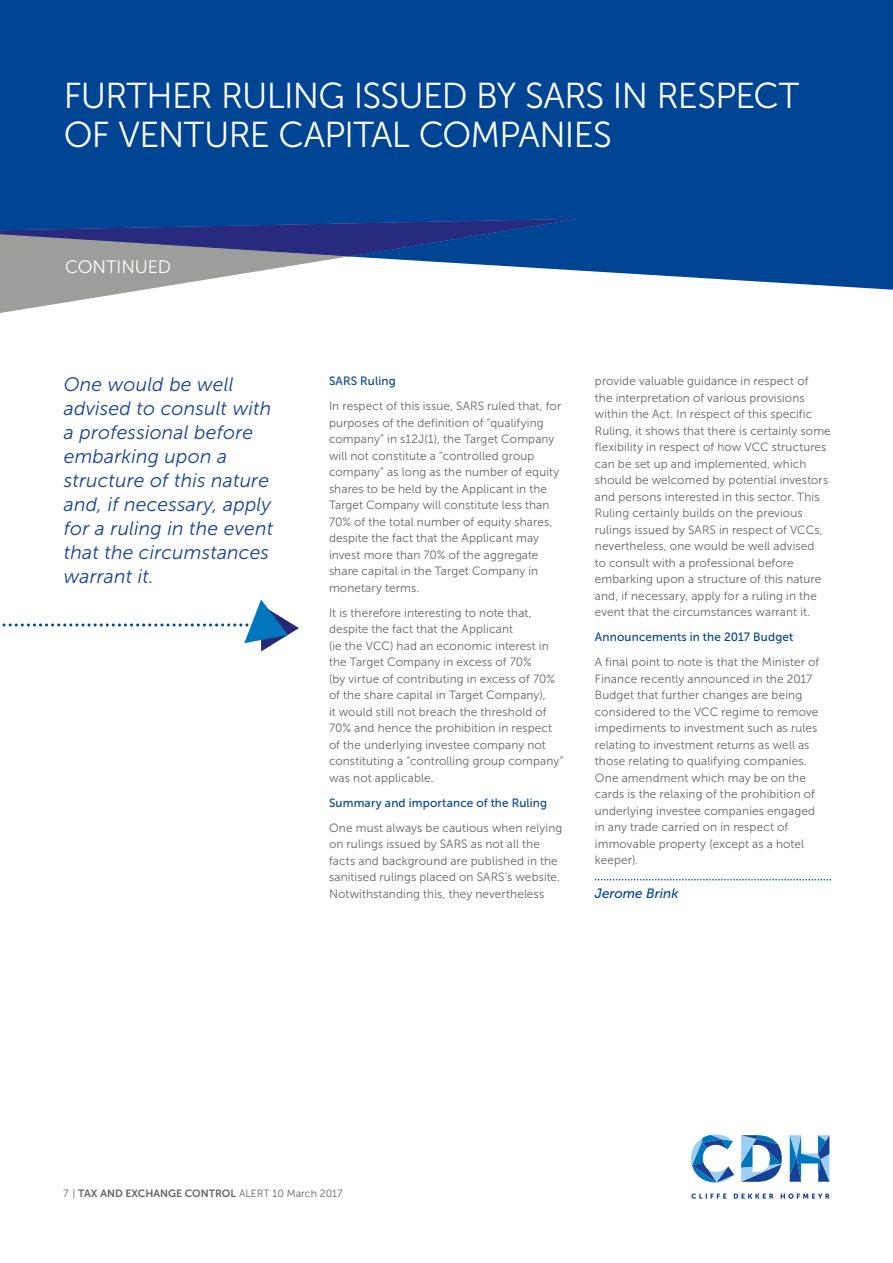
<style>
.page{position:relative;width:893px;height:1263px;background:#fff}
.page>*{position:absolute;margin:0;border:0;box-sizing:border-box;transform-origin:0 0}
.t1{font:36px/39px "Museo Sans 300";letter-spacing:-.02em;color:#fff}
.t2{font:italic 19.5px/24px "Museo Sans 300";letter-spacing:.01em;color:#164194}
.t3{font:18px "Museo Sans 300";letter-spacing:-.005em;color:#fff}
.t4{font:italic 13.5px "Museo Sans 500";color:#014593}
.t5{font:12px/16.5px "Museo Sans 300";letter-spacing:.01em;color:#646363}
.t6{font:12px "Museo Sans 500";letter-spacing:.015em;color:#014593}
.t7{font:10.5px "Museo Sans 700";color:#646363}
.s1{font-family:"Museo Sans 300"}
</style>
<div class="page">
<div style="left:0;top:0;width:892px;height:290px;background:#004593"></div>
<svg style="left:0;top:217px;width:576px;height:96px"></svg>
<svg style="left:691px;top:1194px;width:138px;height:5px"></svg>
<svg style="left:789px;top:1135px;width:40px;height:47px"></svg>
<svg style="left:691px;top:1134px;width:43px;height:48px"></svg>
<svg style="left:741px;top:1135px;width:40px;height:47px"></svg>
<svg style="left:2px;top:600px;width:297px;height:52px"></svg>
<svg style="left:595px;top:879px;width:236px;height:2px"></svg>
<h1 class="t1" style="left:64px;top:80px;width:737px">FURTHER RULING ISSUED BY SARS IN RESPECT<br>OF VENTURE CAPITAL COMPANIES</h1>
<h3 class="t3" style="left:65px;top:260px;width:107px">CONTINUED</h3>
<h2 class="t2" style="left:64px;top:374px;width:211px">One would be well advised to consult with a professional before embarking upon a structure of this nature and, if necessary, apply for a ruling in the event that the circumstances warrant it.</h2>
<p class="t6" style="left:329px;top:377px;width:68px">SARS Ruling</p>
<p class="t5" style="left:329px;top:399px;width:234px">In respect of this issue, SARS ruled that, for purposes of the definition of “qualifying company” in s12J(1), the Target Company will not constitute a “controlled group company” as long as the number of equity shares to be held by the Applicant in the Target Company will constitute less than 70% of the total number of equity shares, despite the fact that the Applicant may invest more than 70% of the aggregate share capital in the Target Company in monetary terms.</p>
<p class="t5" style="left:329px;top:606px;width:236px">It is therefore interesting to note that, despite the fact that the Applicant<br>(ie the VCC) had an economic interest in the Target Company in excess of 70%<br>(by virtue of contributing in excess of 70% of the share capital in Target Company),<br>it would still not breach the threshold of 70% and hence the prohibition in respect of the underlying investee company not constituting a “controlling group company” was not applicable.</p>
<p class="t6" style="left:329px;top:798px;width:220px">Summary and importance of the Ruling</p>
<p class="t5" style="left:329px;top:821px;width:235px">One must always be cautious when relying on rulings issued by SARS as not all the facts and background are published in the sanitised rulings placed on SARS’s website.<br>Notwithstanding this, they nevertheless</p>
<p class="t5" style="left:595px;top:374px;width:237px">provide valuable guidance in respect of<br>the interpretation of various provisions within the Act. In respect of this specific Ruling, it shows that there is certainly some flexibility in respect of how VCC structures can be set up and implemented, which should be welcomed by potential investors and persons interested in this sector. This Ruling certainly builds on the previous rulings issued by SARS in respect of VCCs, nevertheless, one would be well advised<br>to consult with a professional before embarking upon a structure of this nature and, if necessary, apply for a ruling in the event that the circumstances warrant it.</p>
<p class="t6" style="left:595px;top:633px;width:200px">Announcements in the 2017 Budget</p>
<p class="t5" style="left:595px;top:655px;width:226px">A final point to note is that the Minister of Finance recently announced in the 2017<br>Budget that further changes are being considered to the VCC regime to remove impediments to investment such as rules relating to investment returns as well as those relating to qualifying companies.<br>One amendment which may be on the cards is the relaxing of the prohibition of underlying investee companies engaged in any trade carried on in respect of immovable property (except as a hotel keeper).</p>
<p class="t4" style="left:595px;top:888px;width:85px">Jerome Brink</p>
<p class="t7" style="left:63px;top:1189px;width:281px"><span class="s1">7 |</span> TAX AND EXCHANGE CONTROL <span class="s1">ALERT 10 March 2017</span></p>
</div>
